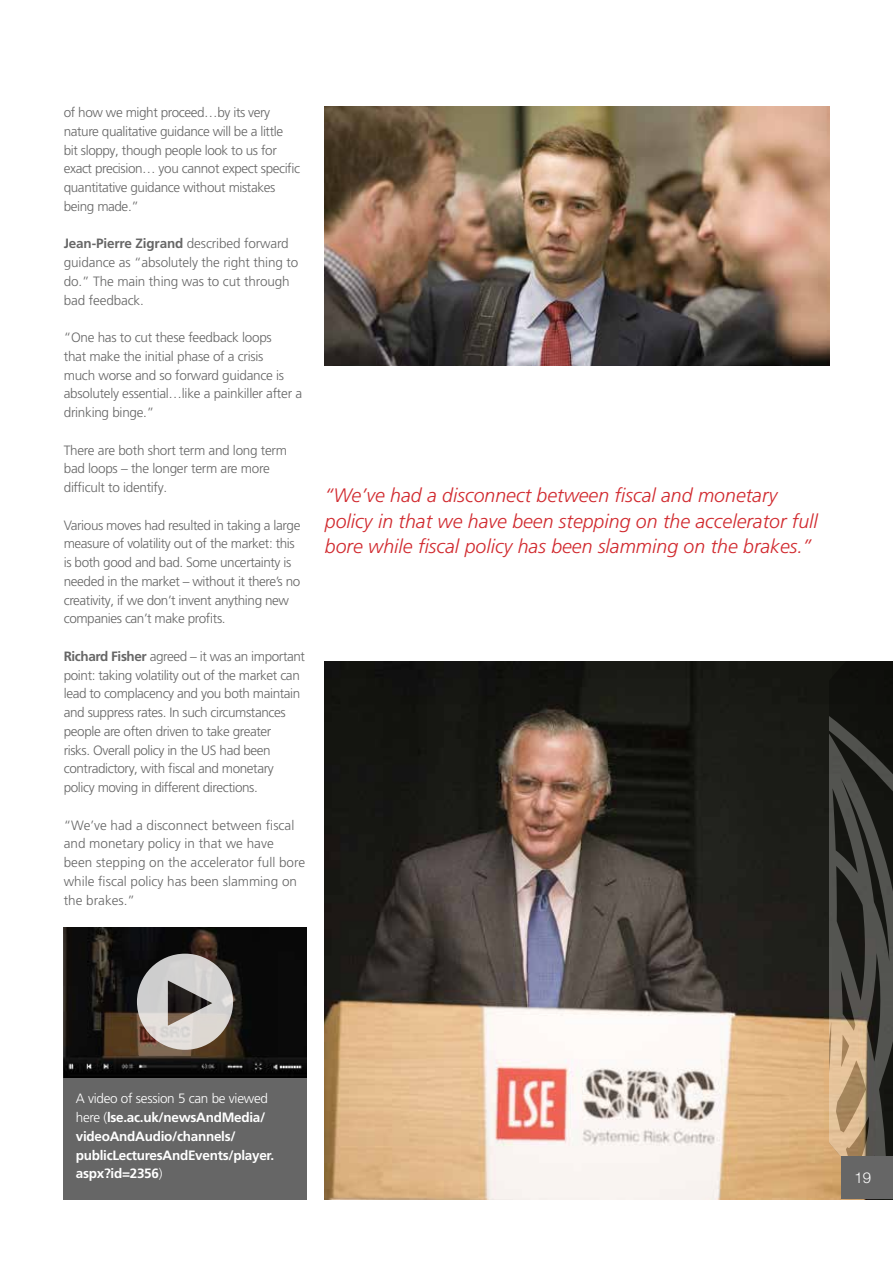
<style>
.page{position:relative;width:893px;height:1263px;background:#fff}
.page>*{position:absolute;margin:0;border:0;box-sizing:border-box;transform-origin:0 0}
.t1{font:italic 300 19.5px/25.5px "Frutiger LT Pro";color:#d12a2f}
.t2{font:300 15px "Helvetica Neue LT Pro";color:#fff}
.t3{font:300 13.5px/18.8px "Frutiger LT Pro";letter-spacing:-.03em;color:#666}
.t4{font:300 13.5px/18.8px "Frutiger LT Pro";color:#666}
.t5{font:700 13.5px/18.8px "Frutiger LT Pro";letter-spacing:-.02em;color:#fff}
.t6{font:300 13.5px/18.8px "Frutiger LT Pro";letter-spacing:-.01em;color:#666}
.s1{font-weight:700}
.s2{font-weight:300}
</style>
<div class="page">
<img style="left:325px;top:662px;width:517px;height:537px">
<svg style="left:829px;top:661px;width:64px;height:534px;background:#4f493e"></svg>
<img style="left:325px;top:107px;width:504px;height:259px">
<svg style="left:64px;top:927px;width:243px;height:272px;background:#3f3d3c"></svg>
<svg style="left:137px;top:954px;width:96px;height:96px;background:#a39d99"></svg>
<div style="left:842px;top:1157px;width:51px;height:42px;background:#666"></div>
<p class="t3" style="left:64px;top:103px;width:238px">of how we might proceed…by its very nature qualitative guidance will be a little bit sloppy, though people look to us for exact precision… you cannot expect specific quantitative guidance without mistakes being made.”</p>
<p class="t6" style="left:64px;top:234px;width:236px"><span class="s1">Jean-Pierre Zigrand</span> described forward guidance as “absolutely the right thing to do.” The main thing was to cut through bad feedback.</p>
<p class="t3" style="left:64px;top:328px;width:240px">“One has to cut these feedback loops<br>that make the initial phase of a crisis<br>much worse and so forward guidance is absolutely essential…like a painkiller after a drinking binge.”</p>
<p class="t3" style="left:64px;top:441px;width:225px">There are both short term and long term bad loops – the longer term are more difficult to identify.</p>
<p class="t3" style="left:64px;top:516px;width:238px">Various moves had resulted in taking a large measure of volatility out of the market: this is both good and bad. Some uncertainty is needed in the market – without it there’s no creativity, if we don’t invent anything new companies can’t make profits.</p>
<p class="t3" style="left:64px;top:647px;width:243px"><span class="s1">Richard Fisher</span> agreed – it was an important point: taking volatility out of the market can lead to complacency and you both maintain and suppress rates. In such circumstances people are often driven to take greater<br>risks. Overall policy in the US had been contradictory, with fiscal and monetary policy moving in different directions.</p>
<p class="t4" style="left:64px;top:816px;width:243px">“We’ve had a disconnect between fiscal and monetary policy in that we have been stepping on the accelerator full bore while fiscal policy has been slamming on the brakes.”</p>
<h1 class="t1" style="left:325px;top:483px;width:494px">“We’ve had a disconnect between fiscal and monetary policy in that we have been stepping on the accelerator full bore while fiscal policy has been slamming on the brakes.”</h1>
<p class="t5" style="left:76px;top:1089px;width:200px"><span class="s2">A video of session 5 can be viewed here (</span>lse.ac.uk/newsAndMedia/ videoAndAudio/channels/ publicLecturesAndEvents/player. aspx?id=2356<span class="s2">)</span></p>
<p class="t2" style="left:854px;top:1169px;width:18px">19</p>
</div>
